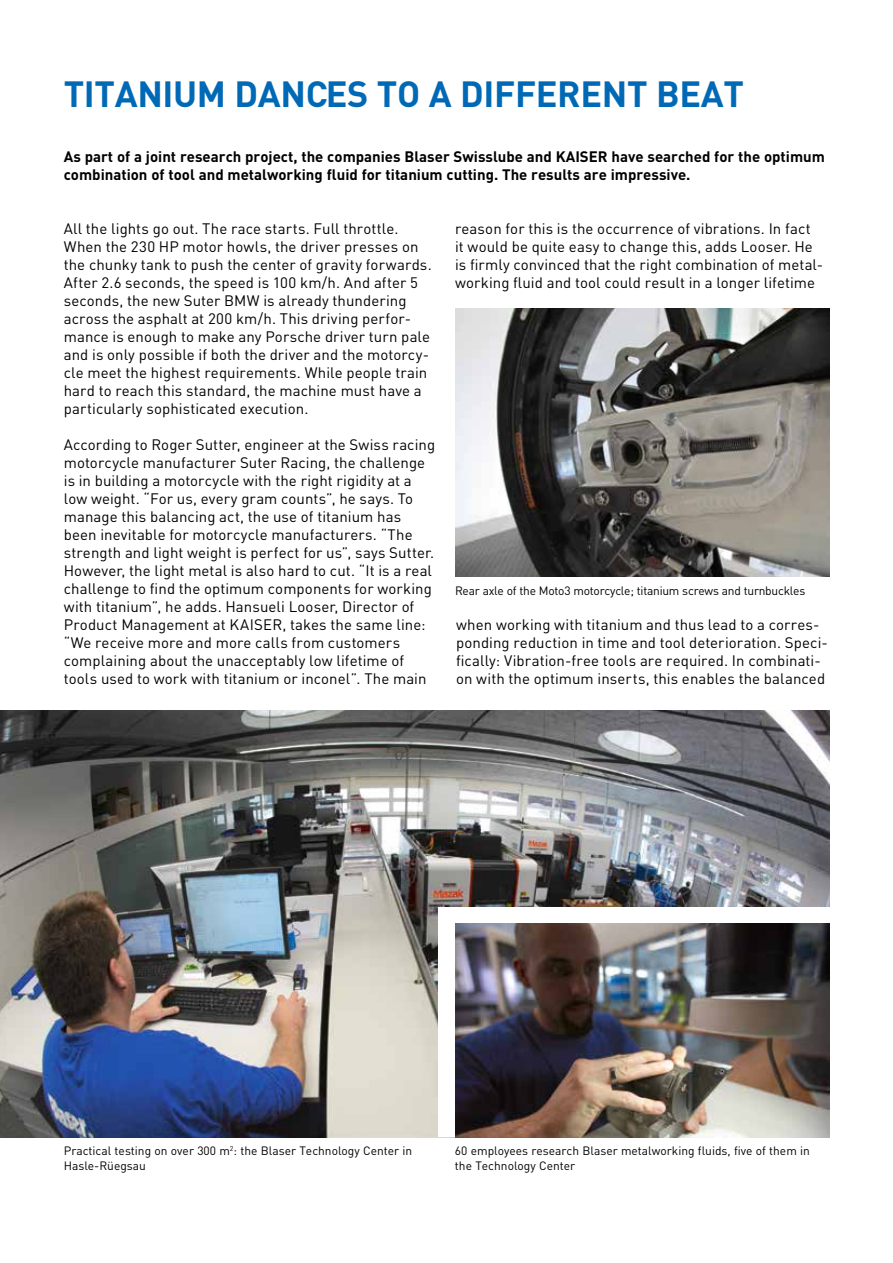
<style>
.page{position:relative;width:893px;height:1263px;background:#fff}
.page>*{position:absolute;margin:0;border:0;box-sizing:border-box;transform-origin:0 0}
.t1{font:700 36px "DIN";letter-spacing:-.01em;color:#0069b6}
.t2{font:15px/18px "DIN";letter-spacing:.005em;color:#000}
.t3{font:700 15px/18px "DIN";color:#000}
.t4{font:12px/14.4px "DIN";color:#000}
.t5{font:12px "DIN";letter-spacing:-.02em;color:#000}
</style>
<div class="page">
<img style="left:0;top:710px;width:829px;height:427px">
<div style="left:438px;top:908px;width:391px;height:229px;background:#fff"></div>
<img style="left:455px;top:924px;width:374px;height:213px">
<img style="left:455px;top:308px;width:374px;height:269px">
<h1 class="t1" style="left:64px;top:70px;width:674px">Titanium dances to a different beat</h1>
<p class="t3" style="left:64px;top:147px;width:512px">As part of a joint research project, the companies Blaser Swisslube and KAISER</p>
<p class="t3" style="left:64px;top:147px;width:763px;text-indent:548px">have searched for the optimum combination of tool and metalworking fluid for titanium cutting. The results are impressive.</p>
<p class="t2" style="left:64px;top:219px;width:369px">All the lights go out. The race starts. Full throttle.<br>When the 230 HP motor howls, the driver presses on the chunky tank to push the center of gravity forwards.<br>After 2.6 seconds, the speed is 100 km/h. And after 5 seconds, the new Suter BMW is already thundering across the asphalt at 200 km/h. This driving perfor&shy;mance is enough to make any Porsche driver turn pale and is only possible if both the driver and the motorcy&shy;cle meet the highest requirements. While people train hard to reach this standard, the machine must have a particularly sophisticated execution.</p>
<p class="t2" style="left:64px;top:435px;width:373px">According to Roger Sutter, engineer at the Swiss racing motorcycle manufacturer Suter Racing, the challenge is in building a motorcycle with the right rigidity at a low weight. “For us, every gram counts”, he says. To manage this balancing act, the use of titanium has been inevitable for motorcycle manufacturers. “The strength and light weight is perfect for us”, says Sutter.<br>However, the light metal is also hard to cut. “It is a real challenge to find the optimum components for working with titanium”, he adds. Hansueli Looser, Director of Product Management at KAISER, takes the same line: “We receive more and more calls from customers complaining about the unacceptably low lifetime of tools used to work with titanium or inconel”. The main</p>
<p class="t2" style="left:455px;top:219px;width:370px">reason for this is the occurrence of vibrations. In fact it would be quite easy to change this, adds Looser. He is firmly convinced that the right combination of metal&shy;working fluid and tool could result in a longer lifetime</p>
<p class="t5" style="left:455px;top:583px;width:352px">Rear axle of the Moto3 motorcycle; titanium screws and turnbuckles</p>
<p class="t2" style="left:456px;top:615px;width:373px">when working with titanium and thus lead to a corres&shy;ponding reduction in time and tool deterioration. Speci&shy;fically: Vibration-free tools are required. In combinati&shy;on with the optimum inserts, this enables the balanced</p>
<p class="t4" style="left:64px;top:1143px;width:350px">Practical testing on over 300 m<sup>2</sup>: the Blaser Technology Center in<br>Hasle-Rüegsau</p>
<p class="t4" style="left:455px;top:1143px;width:356px">60 employees research Blaser metalworking fluids, five of them in the Technology Center</p>
</div>
